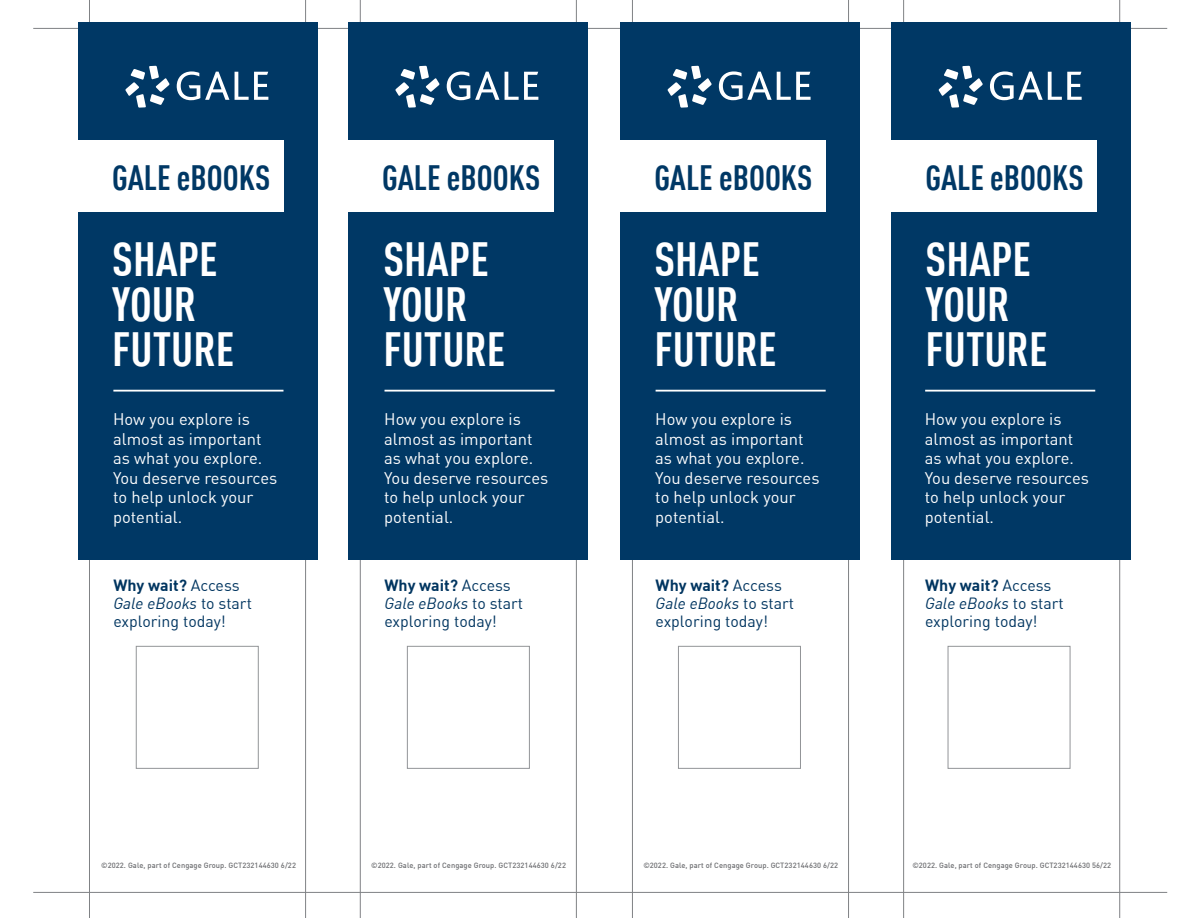
<style>
.page{position:relative;width:1188px;height:918px;background:#fff}
.page>*{position:absolute;margin:0;border:0;box-sizing:border-box;transform-origin:0 0}
.t1{font:700 condensed 46.95px/45px "DIN Offc";color:#fff}
.t2{font:700 condensed 34.5px "DIN Offc";color:#003865}
.t3{font:16.5px/19.5px "DIN Offc";letter-spacing:.005em;color:#fff}
.t4{font:15.9px/18px "DIN Offc";color:#003560}
.t5{font:500 7.5px "DIN Offc";letter-spacing:.01em;color:#6c6d70}
.s1{font-weight:700}
.s2{font-style:italic}
</style>
<div class="page">
<hr style="left:1119px;top:0;width:1px;height:918px;background:#808285">
<hr style="left:903px;top:0;width:1px;height:918px;background:#808285">
<hr style="left:848px;top:0;width:1px;height:918px;background:#808285">
<hr style="left:632px;top:0;width:1px;height:918px;background:#808285">
<hr style="left:576px;top:0;width:1px;height:918px;background:#808285">
<hr style="left:360px;top:0;width:1px;height:918px;background:#808285">
<hr style="left:305px;top:0;width:1px;height:918px;background:#808285">
<hr style="left:89px;top:0;width:1px;height:918px;background:#808285">
<hr style="left:33px;top:28px;width:1134px;height:1px;background:#808285">
<hr style="left:33px;top:892px;width:1134px;height:1px;background:#808285">
<div style="left:78px;top:22px;width:240px;height:537px;background:#003865"></div>
<div style="left:348px;top:22px;width:240px;height:537px;background:#003865"></div>
<div style="left:620px;top:22px;width:240px;height:537px;background:#003865"></div>
<div style="left:891px;top:22px;width:240px;height:537px;background:#003865"></div>
<div style="left:77px;top:140px;width:207px;height:71px;background:#fff"></div>
<div style="left:347px;top:140px;width:207px;height:71px;background:#fff"></div>
<div style="left:619px;top:140px;width:207px;height:71px;background:#fff"></div>
<div style="left:890px;top:140px;width:207px;height:71px;background:#fff"></div>
<hr style="left:113px;top:390px;width:171px;height:2px;background:#fff">
<hr style="left:385px;top:390px;width:170px;height:2px;background:#fff">
<hr style="left:656px;top:390px;width:170px;height:2px;background:#fff">
<hr style="left:925px;top:390px;width:170px;height:2px;background:#fff">
<svg style="left:125px;top:66px;width:45px;height:42px"></svg>
<svg style="left:177px;top:71px;width:52px;height:29px"></svg>
<svg style="left:235px;top:72px;width:33px;height:28px"></svg>
<svg style="left:395px;top:66px;width:45px;height:42px"></svg>
<svg style="left:447px;top:71px;width:52px;height:29px"></svg>
<svg style="left:505px;top:72px;width:33px;height:28px"></svg>
<svg style="left:668px;top:66px;width:44px;height:42px"></svg>
<svg style="left:719px;top:71px;width:92px;height:29px"></svg>
<svg style="left:939px;top:66px;width:44px;height:42px"></svg>
<svg style="left:990px;top:71px;width:92px;height:29px"></svg>
<div style="left:136px;top:646px;width:122px;height:123px;background:#fff;border:1px solid #939598"></div>
<div style="left:407px;top:646px;width:123px;height:123px;background:#fff;border:1px solid #939598"></div>
<div style="left:678px;top:646px;width:123px;height:123px;background:#fff;border:1px solid #939598"></div>
<div style="left:948px;top:646px;width:122px;height:123px;background:#fff;border:1px solid #939598"></div>
<p class="t2" style="left:112px;top:156px;width:160px">GALE eBOOKS</p>
<p class="t2" style="left:382px;top:156px;width:160px">GALE eBOOKS</p>
<p class="t2" style="left:654px;top:156px;width:160px">GALE eBOOKS</p>
<p class="t2" style="left:926px;top:156px;width:160px">GALE eBOOKS</p>
<p class="t1" style="left:112px;top:237px;width:124px">SHAPE<br>YOUR<br>FUTURE</p>
<p class="t1" style="left:383px;top:237px;width:124px">SHAPE<br>YOUR<br>FUTURE</p>
<p class="t1" style="left:655px;top:237px;width:124px">SHAPE<br>YOUR<br>FUTURE</p>
<p class="t1" style="left:926px;top:236px;width:124px">SHAPE<br>YOUR<br>FUTURE</p>
<p class="t3" style="left:113px;top:410px;width:166px">How you explore is almost as important as what you explore.<br>You deserve resources to help unlock your potential.</p>
<p class="t3" style="left:384px;top:410px;width:166px">How you explore is almost as important as what you explore.<br>You deserve resources to help unlock your potential.</p>
<p class="t3" style="left:655px;top:410px;width:166px">How you explore is almost as important as what you explore.<br>You deserve resources to help unlock your potential.</p>
<p class="t3" style="left:925px;top:410px;width:166px">How you explore is almost as important as what you explore.<br>You deserve resources to help unlock your potential.</p>
<p class="t4" style="left:113px;top:576px;width:140px"><span class="s1">Why wait?</span> Access<br><span class="s2">Gale eBooks</span> to start exploring today!</p>
<p class="t4" style="left:385px;top:576px;width:140px"><span class="s1">Why wait?</span> Access<br><span class="s2">Gale eBooks</span> to start exploring today!</p>
<p class="t4" style="left:656px;top:576px;width:140px"><span class="s1">Why wait?</span> Access<br><span class="s2">Gale eBooks</span> to start exploring today!</p>
<p class="t4" style="left:925px;top:576px;width:140px"><span class="s1">Why wait?</span> Access<br><span class="s2">Gale eBooks</span> to start exploring today!</p>
<p class="t5" style="left:101px;top:861px;width:196px">©2022. Gale, part of Cengage Group. GCT232144630 6/22</p>
<p class="t5" style="left:371px;top:861px;width:196px">©2022. Gale, part of Cengage Group. GCT232144630 6/22</p>
<p class="t5" style="left:643px;top:861px;width:196px">©2022. Gale, part of Cengage Group. GCT232144630 6/22</p>
<p class="t5" style="left:912px;top:861px;width:200px">©2022. Gale, part of Cengage Group. GCT232144630 56/22</p>
</div>
